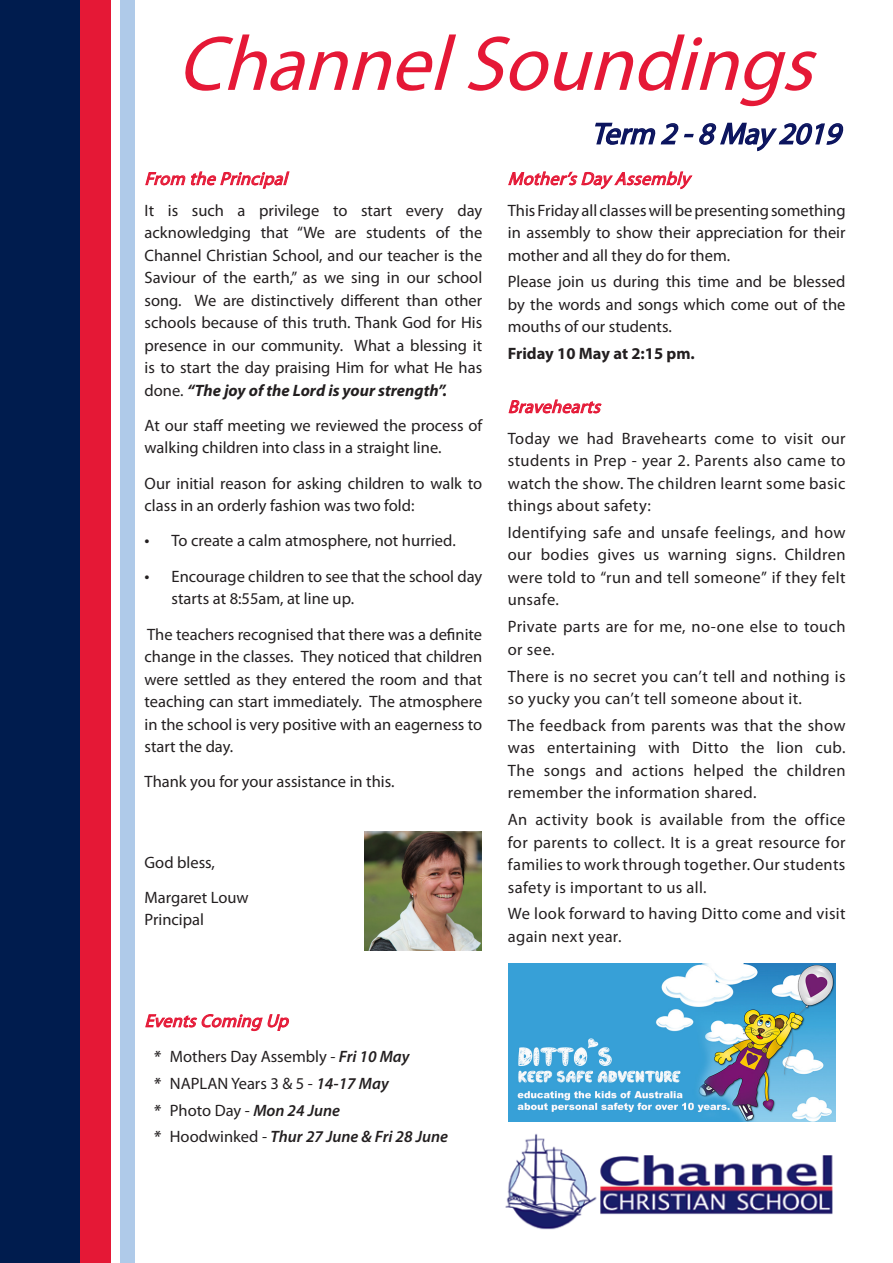
<style>
.page{position:relative;width:893px;height:1263px;background:#fff}
.page>*{position:absolute;margin:0;border:0;box-sizing:border-box;transform-origin:0 0}
.t1{font:italic 78px "Myriad Pro";color:#e51836}
.t2{font:italic 30px "Myriad Pro";color:#0b145e}
.Newsletter_Body_Text{font:italic 18px "Myriad Pro";color:#e51836}
.Newsletter_Body_Text-2{font:16.5px/22.5px "Myriad Pro";color:#231f20;text-align:justify}
.Newsletter_Body_Text-3{font:16.5px/22.5px "Myriad Pro";letter-spacing:.025em;color:#231f20}
.Newsletter_Body_Text-4{font:16.5px/22.5px "Myriad Pro";letter-spacing:.02em;color:#231f20}
.Newsletter_Body_Text-5{font:italic 600 16.5px "Myriad Pro";color:#231f20}
.Newsletter_Body_Text-6{font:700 16.5px "Myriad Pro";color:#231f20}
.s1{font-weight:700;font-style:italic}
.s2{font-size:18px}
.s3{font-weight:600;font-style:italic}
.s4{font-weight:400;font-style:normal}
</style>
<div class="page">
<div style="left:0;top:0;width:80px;height:1263px;background:#001c4e"></div>
<div style="left:80px;top:0;width:30px;height:1263px;background:#e51836"></div>
<div style="left:120px;top:0;width:14px;height:1263px;background:#afcae9"></div>
<img style="left:505px;top:1133px;width:328px;height:97px">
<svg style="left:145px;top:171px;width:145px;height:18px"></svg>
<svg style="left:145px;top:1014px;width:144px;height:18px"></svg>
<svg style="left:508px;top:122px;width:336px;height:68px"></svg>
<svg style="left:508px;top:399px;width:94px;height:15px"></svg>
<img style="left:365px;top:831px;width:116px;height:119px">
<img style="left:509px;top:963px;width:326px;height:158px">
<p class="t1" style="left:177px;top:16px;width:661px">ChannelSoundings</p>
<p class="t2" style="left:591px;top:115px;width:260px">Term 2-8May2019</p>
<p class="Newsletter_Body_Text" style="left:145px;top:168px;width:150px">From thePrincipal</p>
<p class="Newsletter_Body_Text-2" style="left:145px;top:199px;width:339px">It is such a privilege to start every day acknowledging that “We are students of the Channel Christian School, and our teacher is the Saviour of the earth,” as we sing in our school song. We are distinctively different than other schools because of this truth. Thank God for His presence in our community. What a blessing it is to start the day praising Him for what He has done. <span class="s1">“The joy of the Lord is your strength”.</span></p>
<p class="Newsletter_Body_Text-2" style="left:145px;top:414px;width:339px">At our staff meeting we reviewed the process of walking children into class in a straight line.</p>
<p class="Newsletter_Body_Text-2" style="left:145px;top:472px;width:339px">Our initial reason for asking children to walk to class in an orderly fashion was two fold:</p>
<p class="Newsletter_Body_Text-2" style="left:145px;top:529px;width:313px"><span class="s2">•</span> To create a calm atmosphere, not hurried.</p>
<p class="Newsletter_Body_Text-2" style="left:172px;top:565px;width:312px;text-indent:-27px"><span class="s2">•</span> Encourage children to see that the school day starts at 8:55am, at line up.</p>
<p class="Newsletter_Body_Text-2" style="left:145px;top:622px;width:339px">The teachers recognised that there was a definite change in the classes. They noticed that children were settled as they entered the room and that teaching can start immediately. The atmosphere in the school is very positive with an eagerness to start the day.</p>
<p class="Newsletter_Body_Text-2" style="left:145px;top:770px;width:251px">Thank you for your assistance in this.</p>
<p class="Newsletter_Body_Text" style="left:508px;top:168px;width:189px">Mother’sDayAssembly</p>
<p class="Newsletter_Body_Text-2" style="left:508px;top:199px;width:339px">This Friday all classes will be presenting something in assembly to show their appreciation for their mother and all they do for them.</p>
<p class="Newsletter_Body_Text-2" style="left:508px;top:270px;width:339px">Please join us during this time and be blessed by the words and songs which come out of the mouths of our students.</p>
<p class="Newsletter_Body_Text-6" style="left:508px;top:343px;width:189px">Friday 10 May at 2:15 pm.</p>
<p class="Newsletter_Body_Text" style="left:508px;top:396px;width:99px">Bravehearts</p>
<p class="Newsletter_Body_Text-2" style="left:508px;top:427px;width:339px">Today we had Bravehearts come to visit our students in Prep - year 2. Parents also came to watch the show. The children learnt some basic things about safety:</p>
<p class="Newsletter_Body_Text-2" style="left:508px;top:521px;width:339px">Identifying safe and unsafe feelings, and how our bodies gives us warning signs. Children were told to “run and tell someone” if they felt unsafe.</p>
<p class="Newsletter_Body_Text-3" style="left:508px;top:615px;width:339px">Private parts are for me, no-one else to touch or see.</p>
<p class="Newsletter_Body_Text-3" style="left:508px;top:664px;width:339px">There is no secret you can’t tell and nothing is so yucky you can’t tell someone about it.</p>
<p class="Newsletter_Body_Text-2" style="left:508px;top:714px;width:339px">The feedback from parents was that the show was entertaining with Ditto the lion cub.<br>The songs and actions helped the children remember the information shared.</p>
<p class="Newsletter_Body_Text-2" style="left:508px;top:808px;width:339px">An activity book is available from the office for parents to collect. It is a great resource for families to work through together. Our students safety is important to us all.</p>
<p class="Newsletter_Body_Text-4" style="left:508px;top:902px;width:339px">We look forward to having Ditto come and visit again next year.</p>
<p class="Newsletter_Body_Text-2" style="left:145px;top:850px;width:72px">God bless,</p>
<p class="Newsletter_Body_Text-2" style="left:145px;top:886px;width:106px">Margaret Louw</p>
<p class="Newsletter_Body_Text-2" style="left:145px;top:908px;width:61px">Principal</p>
<p class="Newsletter_Body_Text" style="left:145px;top:1010px;width:151px">EventsComing Up</p>
<p class="Newsletter_Body_Text-2" style="left:154px;top:1045px;width:257px"><span class="s3">*</span> Mothers Day Assembly - <span class="s3">Fri 10 May</span></p>
<p class="Newsletter_Body_Text-2" style="left:154px;top:1072px;width:237px"><span class="s3">*</span> NAPLAN Years 3 &amp; 5 - <span class="s3">14-17 May</span></p>
<p class="Newsletter_Body_Text-5" style="left:154px;top:1099px;width:188px">* <span class="s4">Photo Day -</span> Mon 24 June</p>
<p class="Newsletter_Body_Text-5" style="left:154px;top:1126px;width:296px">* <span class="s4">Hoodwinked -</span> Thur 27 June &amp; Fri 28 June</p>
</div>
